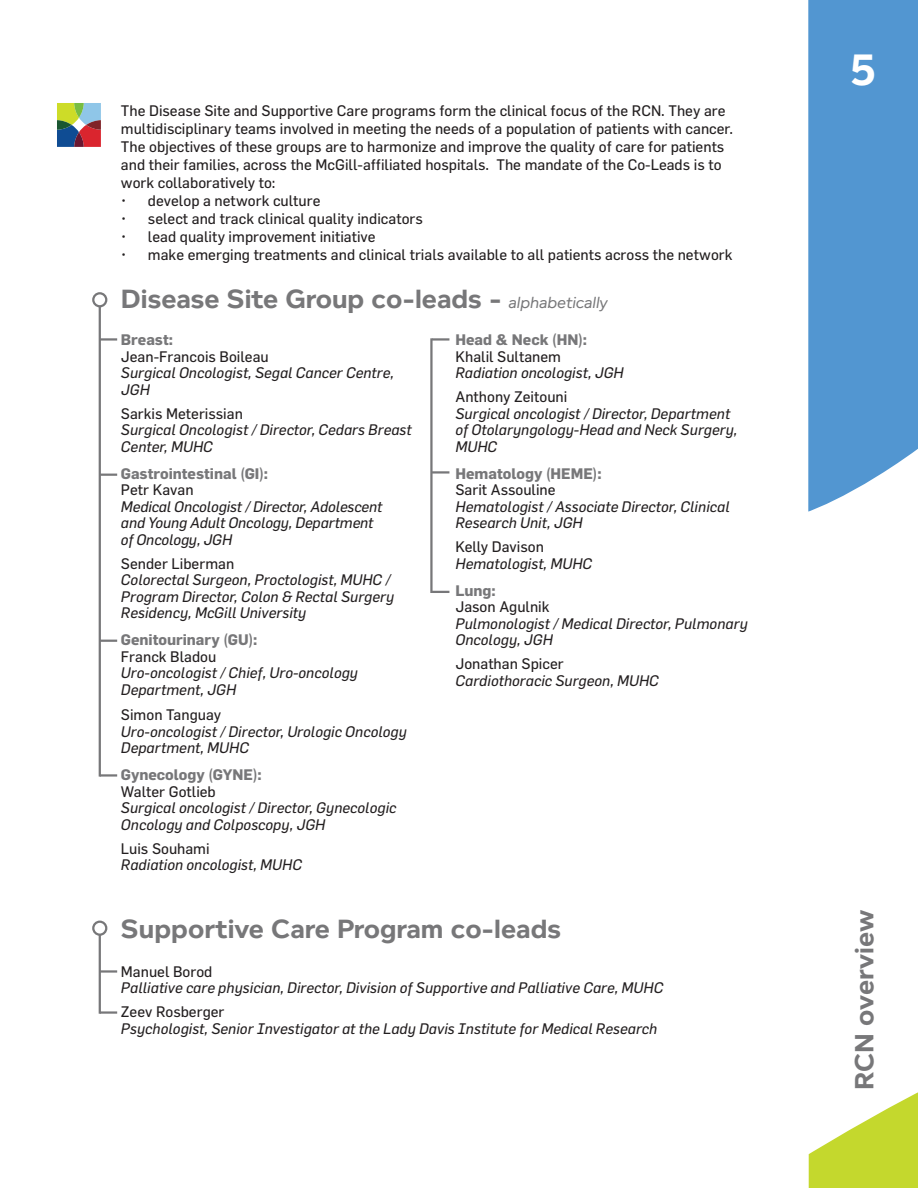
<style>
.page{position:relative;width:918px;height:1188px;background:#fff}
.page>*{position:absolute;margin:0;border:0;box-sizing:border-box;transform-origin:0 0}
.t1{font:700 45px "Foundry Context";color:#fff}
.t2{font:700 27px "Foundry Context";color:#777779}
.t3{font:italic 15px/16.5px "Flama";color:#231f20}
.t4{font:15px/18px "Flama";color:#231f20}
.t5{font:700 15px "Flama";color:#777779}
.s1{font-weight:400;font-style:italic;font-size:16.5px}
</style>
<div class="page">
<svg style="left:809px;top:1092px;width:109px;height:96px"></svg>
<svg style="left:808px;top:0;width:110px;height:512px;background:#5c9cd3"></svg>
<svg style="left:57px;top:103px;width:44px;height:44px;background:#8e8270"></svg>
<hr style="left:99px;top:303px;width:2px;height:474px;background:#777779">
<hr style="left:100px;top:338px;width:17px;height:3px;background:#777779">
<svg style="left:101px;top:474px;width:16px;height:2px"></svg>
<svg style="left:101px;top:640px;width:16px;height:2px"></svg>
<hr style="left:100px;top:774px;width:17px;height:3px;background:#777779">
<hr style="left:432px;top:338px;width:17px;height:3px;background:#777779">
<hr style="left:432px;top:471px;width:17px;height:3px;background:#777779">
<svg style="left:433px;top:591px;width:16px;height:2px"></svg>
<hr style="left:430px;top:338px;width:3px;height:255px;background:#777779">
<div style="left:93px;top:293px;width:13px;height:13px;background:#fff;border-radius:50%"></div>
<div style="left:92px;top:292px;width:15px;height:15px;border:2px solid #777779;border-radius:50%"></div>
<hr style="left:99px;top:928px;width:2px;height:86px;background:#777779">
<hr style="left:100px;top:970px;width:17px;height:3px;background:#777779">
<hr style="left:100px;top:1011px;width:17px;height:3px;background:#777779">
<div style="left:93px;top:922px;width:13px;height:13px;background:#fff;border-radius:50%"></div>
<div style="left:92px;top:921px;width:15px;height:15px;border:2px solid #777779;border-radius:50%"></div>
<p class="t4" style="left:121px;top:101px;width:614px">The Disease Site and Supportive Care programs form the clinical focus of the RCN. They are multidisciplinary teams involved in meeting the needs of a population of patients with cancer.<br>The objectives of these groups are to harmonize and improve the quality of care for patients and their families, across the McGill-affiliated hospitals. The mandate of the Co-Leads is to work collaboratively to:</p>
<p class="t4" style="left:121px;top:191px;width:201px">• develop a network culture</p>
<p class="t4" style="left:121px;top:209px;width:303px">• select and track clinical quality indicators</p>
<p class="t4" style="left:121px;top:227px;width:256px">• lead quality improvement initiative</p>
<p class="t4" style="left:121px;top:245px;width:613px">• make emerging treatments and clinical trials available to all patients across the network</p>
<h2 class="t2" style="left:121px;top:284px;width:488px">Disease Site Group co-leads - <span class="s1">alphabetically</span></h2>
<p class="t5" style="left:121px;top:331px;width:54px">Breast:</p>
<p class="t4" style="left:121px;top:347px;width:149px">Jean-Francois Boileau</p>
<p class="t3" style="left:121px;top:364px;width:275px">Surgical Oncologist, Segal Cancer Centre,<br>JGH</p>
<p class="t4" style="left:121px;top:404px;width:123px">Sarkis Meterissian</p>
<p class="t3" style="left:121px;top:421px;width:292px">Surgical Oncologist / Director, Cedars Breast<br>Center, MUHC</p>
<p class="t5" style="left:121px;top:464px;width:149px">Gastrointestinal (GI):</p>
<p class="t4" style="left:121px;top:481px;width:74px">Petr Kavan</p>
<p class="t3" style="left:121px;top:498px;width:263px">Medical Oncologist / Director, Adolescent and Young Adult Oncology, Department of Oncology, JGH</p>
<p class="t4" style="left:121px;top:554px;width:115px">Sender Liberman</p>
<p class="t3" style="left:121px;top:571px;width:275px">Colorectal Surgeon, Proctologist, MUHC /<br>Program Director, Colon &amp; Rectal Surgery<br>Residency, McGill University</p>
<p class="t5" style="left:121px;top:631px;width:138px">Genitourinary (GU):</p>
<p class="t4" style="left:121px;top:647px;width:97px">Franck Bladou</p>
<p class="t3" style="left:121px;top:664px;width:239px">Uro-oncologist / Chief, Uro-oncology<br>Department, JGH</p>
<p class="t4" style="left:121px;top:706px;width:102px">Simon Tanguay</p>
<p class="t3" style="left:121px;top:723px;width:288px">Uro-oncologist / Director, Urologic Oncology<br>Department, MUHC</p>
<p class="t5" style="left:121px;top:766px;width:142px">Gynecology (GYNE):</p>
<p class="t4" style="left:121px;top:782px;width:96px">Walter Gotlieb</p>
<p class="t3" style="left:121px;top:799px;width:277px">Surgical oncologist / Director, Gynecologic<br>Oncology and Colposcopy, JGH</p>
<p class="t4" style="left:121px;top:839px;width:90px">Luis Souhami</p>
<p class="t3" style="left:121px;top:856px;width:183px">Radiation oncologist, MUHC</p>
<p class="t5" style="left:455px;top:331px;width:133px">Head &amp; Neck (HN):</p>
<p class="t4" style="left:455px;top:347px;width:107px">Khalil Sultanem</p>
<p class="t3" style="left:455px;top:364px;width:170px">Radiation oncologist, JGH</p>
<p class="t4" style="left:455px;top:388px;width:113px">Anthony Zeitouni</p>
<p class="t3" style="left:455px;top:405px;width:284px">Surgical oncologist / Director, Department of Otolaryngology-Head and Neck Surgery,<br>MUHC</p>
<p class="t5" style="left:455px;top:464px;width:148px">Hematology (HEME):</p>
<p class="t4" style="left:455px;top:481px;width:102px">Sarit Assouline</p>
<p class="t3" style="left:455px;top:498px;width:276px">Hematologist / Associate Director, Clinical<br>Research Unit, JGH</p>
<p class="t4" style="left:455px;top:538px;width:90px">Kelly Davison</p>
<p class="t3" style="left:455px;top:555px;width:138px">Hematologist, MUHC</p>
<p class="t5" style="left:455px;top:581px;width:42px">Lung:</p>
<p class="t4" style="left:455px;top:598px;width:96px">Jason Agulnik</p>
<p class="t3" style="left:455px;top:615px;width:294px">Pulmonologist / Medical Director, Pulmonary<br>Oncology, JGH</p>
<p class="t4" style="left:455px;top:655px;width:110px">Jonathan Spicer</p>
<p class="t3" style="left:455px;top:672px;width:205px">Cardiothoracic Surgeon, MUHC</p>
<h2 class="t2" style="left:121px;top:913px;width:442px">Supportive Care Program co-leads</h2>
<p class="t4" style="left:121px;top:962px;width:93px">Manuel Borod</p>
<p class="t3" style="left:121px;top:979px;width:544px">Palliative care physician, Director, Division of Supportive and Palliative Care, MUHC</p>
<p class="t4" style="left:121px;top:1003px;width:105px">Zeev Rosberger</p>
<p class="t3" style="left:121px;top:1020px;width:538px">Psychologist, Senior Investigator at the Lady Davis Institute for Medical Research</p>
<h1 class="t1" style="left:849px;top:43px;width:29px">5</h1>
<h2 class="t2" style="left:849px;top:1090px;width:182px;rotate:-90deg">RCN overview</h2>
</div>
